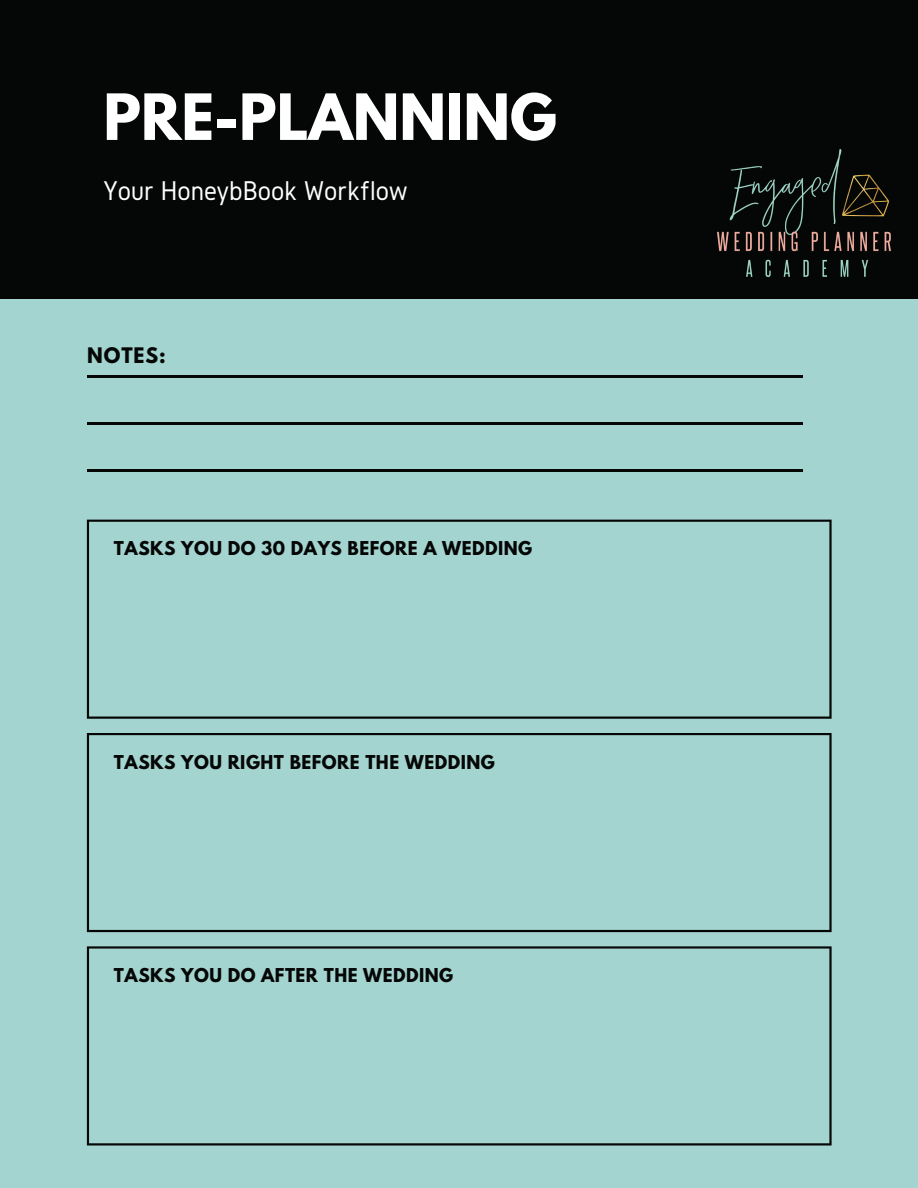
<style>
.page{position:relative;width:918px;height:1188px;background:#a4d4cf}
.page>*{position:absolute;margin:0;border:0;box-sizing:border-box;transform-origin:0 0}
.t1{font:700 56.4px "League Spartan";color:#fff}
.t2{font:28.2px "Gidole";color:#fff}
.t3{font:700 19.05px "League Spartan";letter-spacing:.05em;color:#050707}
.t4{font:700 16.95px "League Spartan";letter-spacing:.03em;color:#050707}
</style>
<div class="page">
<div style="left:0;top:0;width:918px;height:299px;background:#050707"></div>
<svg style="left:87px;top:520px;width:745px;height:199px"></svg>
<svg style="left:87px;top:733px;width:745px;height:199px"></svg>
<svg style="left:87px;top:946px;width:745px;height:200px"></svg>
<hr style="left:87px;top:375px;width:715px;height:2px;background:#050707">
<hr style="left:87px;top:423px;width:715px;height:2px;background:#050707">
<hr style="left:87px;top:470px;width:715px;height:2px;background:#050707">
<img style="left:717px;top:149px;width:174px;height:128px">
<h1 class="t1" style="left:103px;top:89px;width:455px">PRE-PLANNING</h1>
<h2 class="t2" style="left:103px;top:175px;width:305px">Your HoneybBook Workflow</h2>
<p class="t3" style="left:87px;top:345px;width:80px">NOTES:</p>
<p class="t4" style="left:114px;top:540px;width:420px">TASKS YOU DO 30 DAYS BEFORE A WEDDING</p>
<p class="t4" style="left:114px;top:753px;width:382px">TASKS YOU RIGHT BEFORE THE WEDDING</p>
<p class="t4" style="left:114px;top:967px;width:341px">TASKS YOU DO AFTER THE WEDDING</p>
</div>
